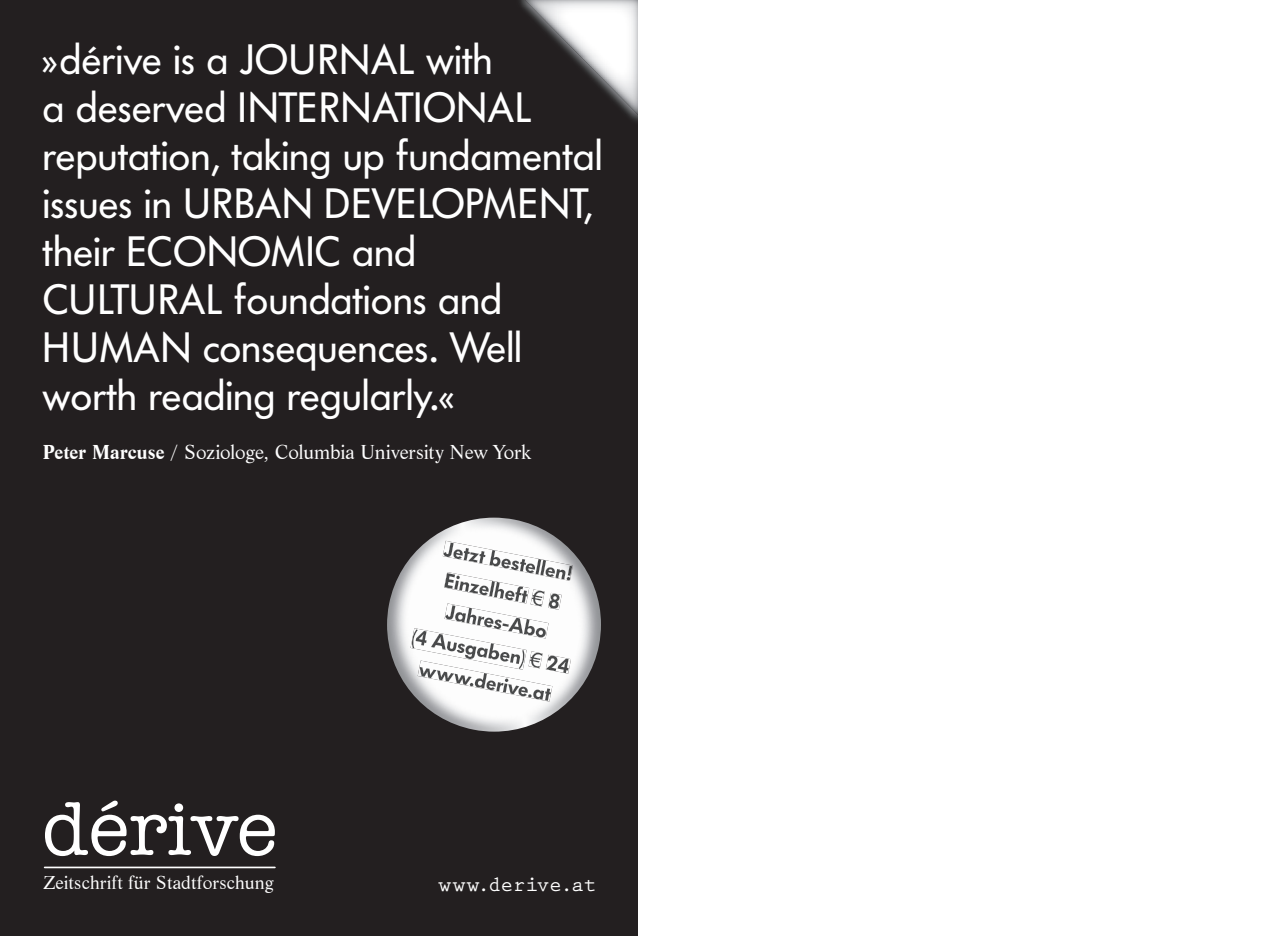
<style>
.page{position:relative;width:1276px;height:936px;background:#fff}
.page>*{position:absolute;margin:0;border:0;box-sizing:border-box;transform-origin:0 0}
.t1{font:42px/48px "Futura BQ";color:#fff}
.t2{font:700 21px "Prestige Elite";letter-spacing:-.01em;color:#fff}
.t3{font:19.5px "Life BT";letter-spacing:-.015em;color:#fff}
.t4{font:18px "Life BT";color:#fff}
.s1{font-weight:700}
</style>
<div class="page">
<div style="left:0;top:0;width:638px;height:935px;background:#231f20"></div>
<img style="left:520px;top:0;width:118px;height:121px">
<img style="left:525px;top:0;width:113px;height:115px">
<hr style="left:45px;top:866px;width:230px;height:2px;background:#fff">
<svg style="left:45px;top:800px;width:230px;height:56px"></svg>
<img style="left:387px;top:517px;width:214px;height:214px">
<img style="left:443px;top:540px;width:130px;height:40px">
<img style="left:444px;top:572px;width:85px;height:31px">
<img style="left:530px;top:589px;width:14px;height:14px">
<img style="left:548px;top:593px;width:14px;height:16px">
<img style="left:444px;top:603px;width:104px;height:35px">
<img style="left:410px;top:628px;width:116px;height:41px">
<img style="left:528px;top:651px;width:14px;height:9px">
<img style="left:546px;top:654px;width:25px;height:19px">
<img style="left:418px;top:660px;width:134px;height:41px">
<p class="t1" style="left:43px;top:35px;width:561px">» dérive is a JOURNAL with<br>a deserved INTERNATIONAL reputation, taking up fundamental issues in URBAN DEVELOPMENT, their ECONOMIC and<br>CULTURAL foundations and<br>HUMAN consequences. Well worth reading regularly.«</p>
<p class="t3" style="left:43px;top:438px;width:490px"><span class="s1">Peter Marcuse</span> / Soziologe, Columbia University New York</p>
<p class="t4" style="left:44px;top:870px;width:232px">Zeitschrift für Stadtforschung</p>
<p class="t2" style="left:438px;top:869px;width:159px">www.derive.at</p>
</div>
